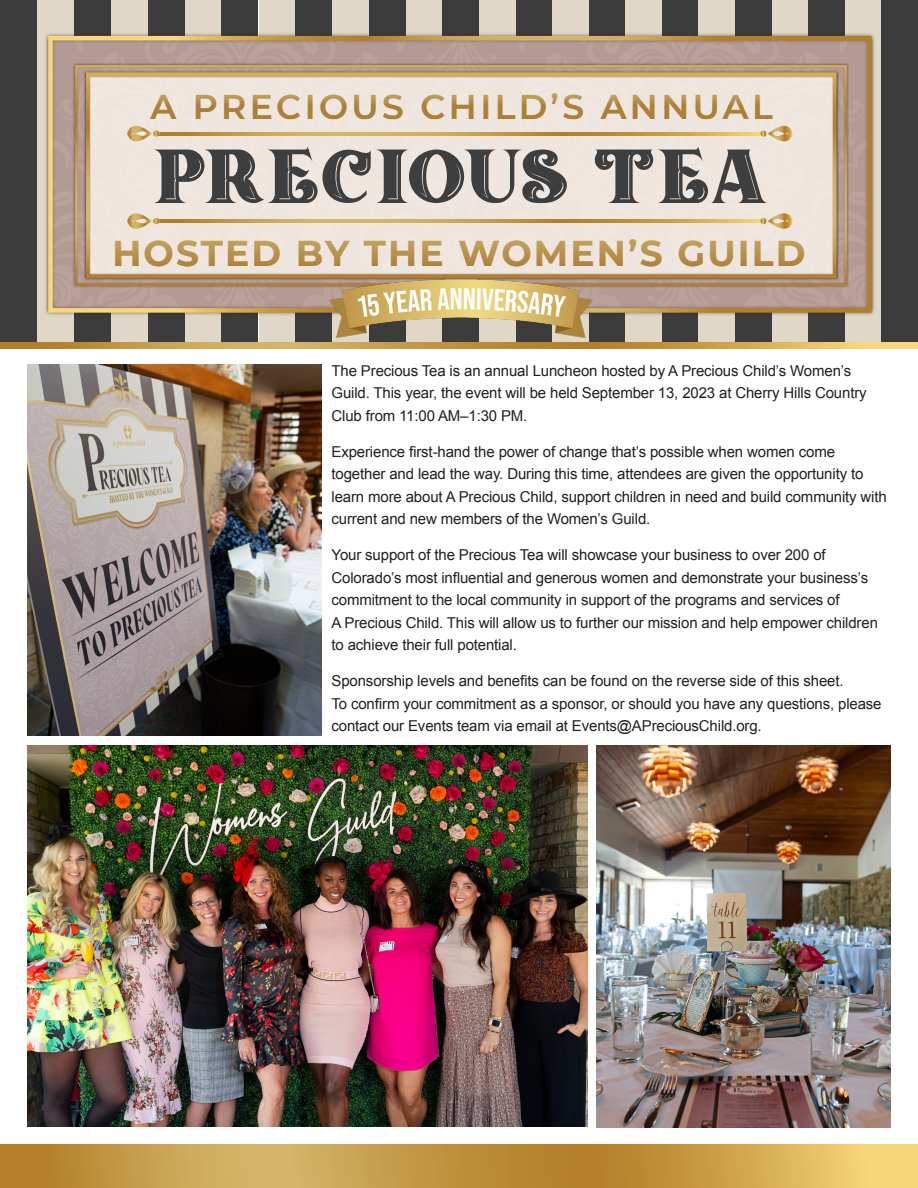
<style>
.page{position:relative;width:918px;height:1188px;background:#fff}
.page>*{position:absolute;margin:0;border:0;box-sizing:border-box;transform-origin:0 0}
.t1{font:106.95px "Ponds Inline";letter-spacing:.005em;color:#3e3e3f;scale:.93 1}
.t2{font:700 36px "Montserrat";letter-spacing:.06em;color:#ac803b}
.t3{font:600 34.5px "Montserrat";letter-spacing:.1em;color:#ac803b}
.t4{font:15px/22.5px "Arial";letter-spacing:-.01em;color:#231f20}
</style>
<div class="page">
<img style="left:597px;top:746px;width:294px;height:381px">
<svg style="left:0;top:1145px;width:918px;height:43px;background:#c99f4a"></svg>
<img style="left:27px;top:746px;width:561px;height:381px">
<div style="left:0;top:0;width:37px;height:349px;background:#3c3c3d"></div>
<div style="left:37px;top:0;width:37px;height:349px;background:#e1d7c7"></div>
<div style="left:74px;top:0;width:37px;height:349px;background:#3c3c3d"></div>
<div style="left:111px;top:0;width:37px;height:349px;background:#e1d7c7"></div>
<div style="left:148px;top:0;width:36px;height:349px;background:#3c3c3d"></div>
<div style="left:185px;top:0;width:37px;height:349px;background:#e1d7c7"></div>
<div style="left:222px;top:0;width:36px;height:349px;background:#3c3c3d"></div>
<div style="left:259px;top:0;width:36px;height:349px;background:#e1d7c7"></div>
<div style="left:295px;top:0;width:37px;height:349px;background:#3c3c3d"></div>
<div style="left:333px;top:0;width:36px;height:349px;background:#e1d7c7"></div>
<div style="left:369px;top:0;width:37px;height:349px;background:#3c3c3d"></div>
<div style="left:406px;top:0;width:37px;height:349px;background:#e1d7c7"></div>
<div style="left:443px;top:0;width:36px;height:349px;background:#3c3c3d"></div>
<div style="left:479px;top:0;width:37px;height:349px;background:#e1d7c7"></div>
<div style="left:516px;top:0;width:36px;height:349px;background:#3c3c3d"></div>
<div style="left:553px;top:0;width:36px;height:349px;background:#e1d7c7"></div>
<div style="left:589px;top:0;width:36px;height:349px;background:#3c3c3d"></div>
<div style="left:626px;top:0;width:36px;height:349px;background:#e1d7c7"></div>
<div style="left:662px;top:0;width:36px;height:349px;background:#3c3c3d"></div>
<div style="left:699px;top:0;width:36px;height:349px;background:#e1d7c7"></div>
<div style="left:735px;top:0;width:37px;height:349px;background:#3c3c3d"></div>
<div style="left:772px;top:0;width:36px;height:349px;background:#e1d7c7"></div>
<div style="left:808px;top:0;width:37px;height:349px;background:#3c3c3d"></div>
<div style="left:845px;top:0;width:36px;height:349px;background:#e1d7c7"></div>
<div style="left:882px;top:0;width:36px;height:349px;background:#3c3c3d"></div>
<div style="left:44px;top:32px;width:831px;height:285px;background:#231f20;opacity:.5"></div>
<svg style="left:0;top:342px;width:918px;height:7px;background:#cfa650"></svg>
<svg style="left:49px;top:39px;width:823px;height:271px;background:#dbcbbd"></svg>
<img style="left:27px;top:365px;width:294px;height:370px">
<img style="left:324px;top:266px;width:273px;height:83px">
<h3 class="t3" style="left:151px;top:82px;width:624px">A PRECIOUS CHILD’S ANNUAL</h3>
<p class="t1" style="left:153px;top:123px;width:663px">Precious Tea</p>
<h2 class="t2" style="left:112px;top:227px;width:695px">HOSTED BY THE WOMEN’S GUILD</h2>
<p class="t4" style="left:332px;top:360px;width:537px">The Precious Tea is an annual Luncheon hosted by A Precious Child’s Women’s<br>Guild. This year, the event will be held September 13, 2023 at Cherry Hills Country<br>Club from 11:00 AM–1:30 PM.</p>
<p class="t4" style="left:332px;top:441px;width:557px">Experience first-hand the power of change that’s possible when women come together and lead the way. During this time, attendees are given the opportunity to learn more about A Precious Child, support children in need and build community with current and new members of the Women’s Guild.</p>
<p class="t4" style="left:332px;top:544px;width:548px">Your support of the Precious Tea will showcase your business to over 200 of Colorado’s most influential and generous women and demonstrate your business’s commitment to the local community in support of the programs and services of<br>A Precious Child. This will allow us to further our mission and help empower children to achieve their full potential.</p>
<p class="t4" style="left:332px;top:670px;width:552px">Sponsorship levels and benefits can be found on the reverse side of this sheet.<br>To confirm your commitment as a sponsor, or should you have any questions, please contact our Events team via email at Events@APreciousChild.org.</p>
</div>
